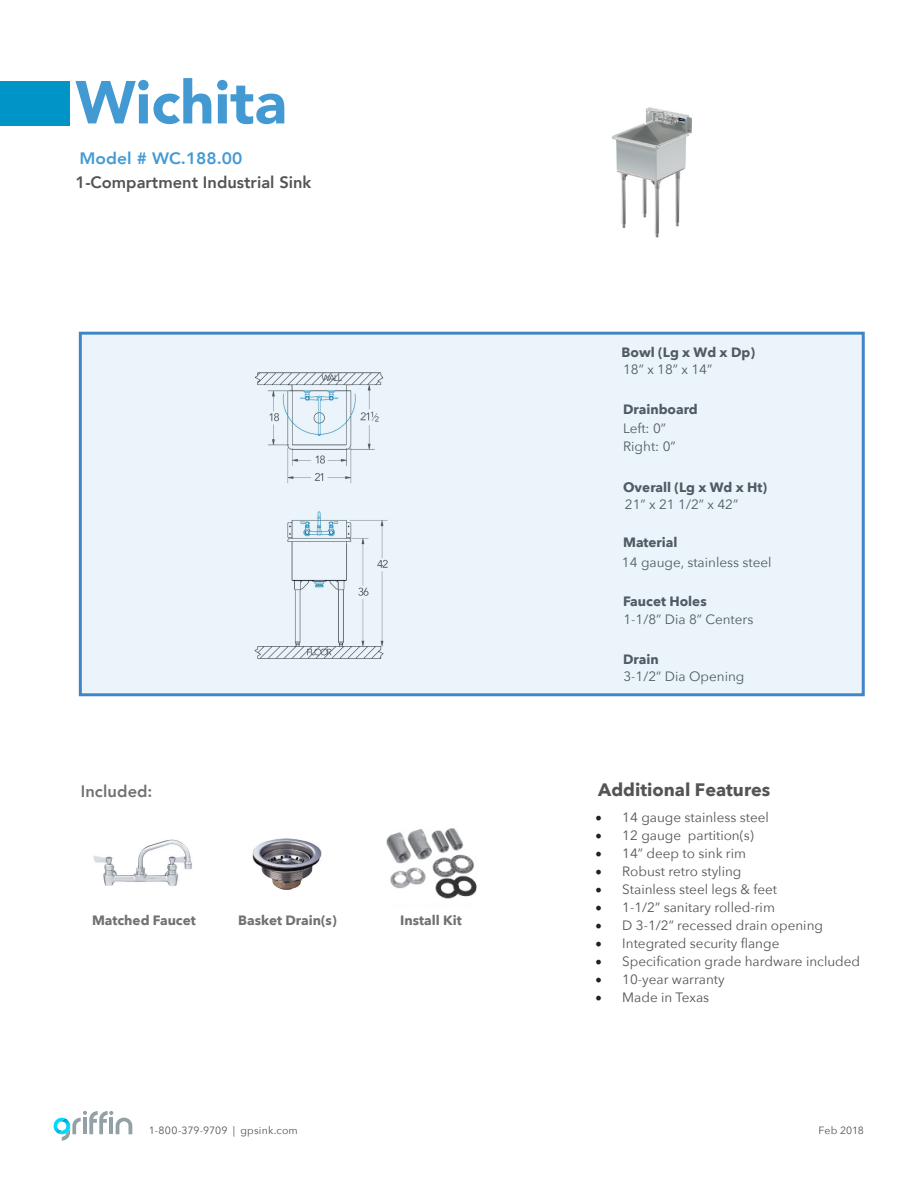
<style>
.page{position:relative;width:918px;height:1188px;background:#fff}
.page>*{position:absolute;margin:0;border:0;box-sizing:border-box;transform-origin:0 0}
.t1{font:900 60px "Avenir";color:#439ad3}
.t2{font:700 18px "Avenir Next";color:#535456}
.t3{font:800 16.5px "Avenir";color:#535456}
.t4{font:800 16.5px "Avenir";color:#439ad3;scale:1.05 1}
.t5{font:800 16.5px "Avenir";letter-spacing:.01em;color:#707173}
.t6{font:13.5px/18px "Avenir Next";color:#535456}
.t7{font:700 13.5px "Avenir Next";color:#535456}
.t8{font:700 13.5px "Avenir Next";color:#707173}
.t9{font:700 13.5px "Avenir Next";color:#555455}
.t10{font:10.5px "Avenir Next";letter-spacing:.015em;color:#535355}
.s1{font-family:"Minion Pro";font-size:18px;color:#242021}
</style>
<div class="page">
<div style="left:79px;top:332px;width:786px;height:364px;border:3px solid #4085c6"></div>
<svg style="left:53px;top:1111px;width:79px;height:30px"></svg>
<img style="left:93px;top:839px;width:99px;height:47px">
<img style="left:252px;top:838px;width:70px;height:52px">
<img style="left:386px;top:828px;width:91px;height:71px">
<div style="left:0;top:81px;width:69px;height:44px;background:#0094c7"></div>
<img style="left:612px;top:107px;width:80px;height:131px">
<div style="left:83px;top:335px;width:779px;height:358px;background:#ebf4fa"></div>
<h1 class="t1" style="left:76px;top:51px;width:213px">Wichita</h1>
<p class="t4" style="left:80px;top:143px;width:157px">Model # WC.188.00</p>
<p class="t3" style="left:76px;top:168px;width:237px">1-Compartment Industrial Sink</p>
<p class="t5" style="left:81px;top:776px;width:73px">Included:</p>
<p class="t8" style="left:92px;top:912px;width:105px">Matched Faucet</p>
<p class="t8" style="left:238px;top:912px;width:100px">Basket Drain(s)</p>
<p class="t8" style="left:400px;top:912px;width:63px">Install Kit</p>
<p class="t9" style="left:622px;top:344px;width:135px">Bowl (Lg x Wd x Dp)</p>
<p class="t6" style="left:623px;top:361px;width:91px">18” x 18” x 14”</p>
<p class="t7" style="left:623px;top:401px;width:76px">Drainboard</p>
<p class="t6" style="left:623px;top:419px;width:54px">Left: 0”<br>Right: 0”</p>
<p class="t7" style="left:623px;top:479px;width:146px">Overall (Lg x Wd x Ht)</p>
<p class="t6" style="left:625px;top:496px;width:115px">21” x 21 1/2” x 42”</p>
<p class="t7" style="left:623px;top:534px;width:56px">Material</p>
<p class="t6" style="left:622px;top:553px;width:151px">14 gauge, stainless steel</p>
<p class="t7" style="left:623px;top:593px;width:85px">Faucet Holes</p>
<p class="t6" style="left:623px;top:610px;width:131px">1-1/8” Dia 8” Centers</p>
<p class="t7" style="left:623px;top:651px;width:37px">Drain</p>
<p class="t6" style="left:623px;top:668px;width:122px">3-1/2” Dia Opening</p>
<h2 class="t2" style="left:598px;top:778px;width:174px">Additional Features</h2>
<p class="t6" style="left:595px;top:808px;width:175px"><span class="s1">•</span> 14 gauge stainless steel</p>
<p class="t6" style="left:595px;top:826px;width:160px"><span class="s1">•</span> 12 gauge partition(s)</p>
<p class="t6" style="left:595px;top:844px;width:152px"><span class="s1">•</span> 14” deep to sink rim</p>
<p class="t6" style="left:595px;top:862px;width:148px"><span class="s1">•</span> Robust retro styling</p>
<p class="t6" style="left:595px;top:880px;width:183px"><span class="s1">•</span> Stainless steel legs &amp; feet</p>
<p class="t6" style="left:595px;top:898px;width:181px"><span class="s1">•</span> 1-1/2” sanitary rolled-rim</p>
<p class="t6" style="left:595px;top:916px;width:229px"><span class="s1">•</span> D 3-1/2” recessed drain opening</p>
<p class="t6" style="left:595px;top:934px;width:186px"><span class="s1">•</span> Integrated security flange</p>
<p class="t6" style="left:595px;top:952px;width:266px"><span class="s1">•</span> Specification grade hardware included</p>
<p class="t6" style="left:595px;top:970px;width:131px"><span class="s1">•</span> 10-year warranty</p>
<p class="t6" style="left:595px;top:988px;width:115px"><span class="s1">•</span> Made in Texas</p>
<p class="t10" style="left:149px;top:1124px;width:151px">1-800-379-9709 | gpsink.com</p>
<p class="t10" style="left:818px;top:1124px;width:47px">Feb 2018</p>
</div>
